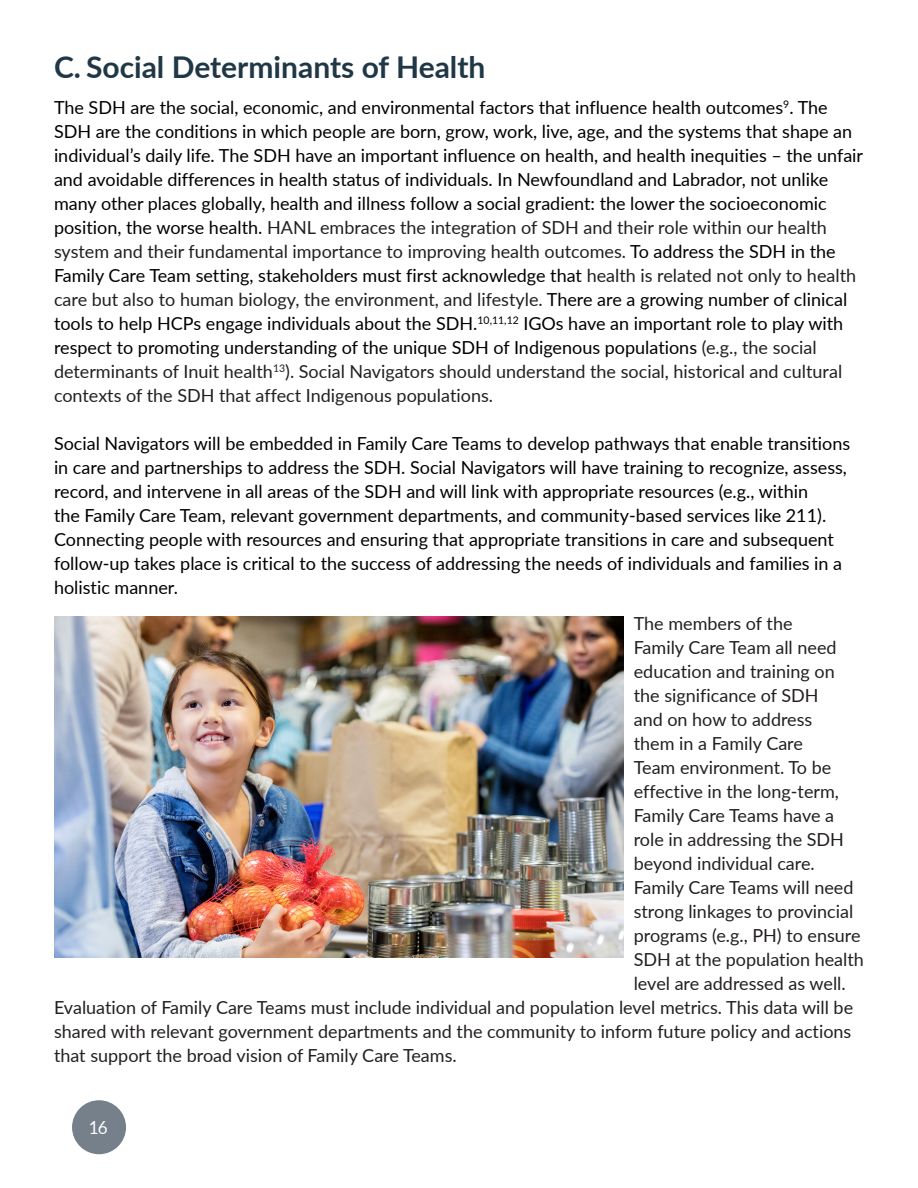
<style>
.page{position:relative;width:918px;height:1188px;background:#fff}
.page>*{position:absolute;margin:0;border:0;box-sizing:border-box;transform-origin:0 0}
.Heading_2{font:700 30px "Lato";color:#203746}
.t1{font:18px/24px "Lato";color:#000}
.t2{font:18px "Lato";color:#231f20}
.t3{font:18px "Lato";color:#fff;scale:.95 1}
.s1{color:#231f20}
</style>
<div class="page">
<div style="left:72px;top:1100px;width:54px;height:54px;background:#75808b;border-radius:50%"></div>
<img style="left:54px;top:617px;width:569px;height:341px">
<p class="Heading_2" style="left:54px;top:45px;width:433px">C. Social Determinants of Health</p>
<p class="t1" style="left:54px;top:95px;width:811px">The SDH are the social, economic, and environmental factors that influence health outcomes<sup>9</sup>. The SDH are the conditions in which people are born, grow, work, live, age, and the systems that shape an individual’s daily life. The SDH have an important influence on health, and health inequities – the unfair and avoidable differences in health status of individuals. In Newfoundland and Labrador, not unlike many other places globally, health and illness follow a social gradient: the lower the socioeconomic position, the worse health. <span class="s1">HANL embraces the integration of SDH and their role within our health system and their fundamental importance to improving health outcomes.</span> To address the SDH in the Family Care Team setting, stakeholders must first acknowledge that <span class="s1">health is related not only to health care but also to human biology, the environment, and lifestyle.</span> There are a growing number of clinical tools to help HCPs engage individuals about the SDH.<sup>10,11,12</sup> IGOs have an important role to play with respect to promoting understanding of the unique SDH of Indigenous populations <span class="s1">(e.g., the social determinants of Inuit health</span><sup>13</sup><span class="s1">). Social Navigators should understand the social, historical and cultural contexts of the SDH that affect Indigenous populations.</span></p>
<p class="t1" style="left:54px;top:431px;width:798px">Social Navigators will be embedded in Family Care Teams to develop pathways that enable transitions in care and partnerships to address the SDH. Social Navigators will have training to recognize, assess, record, and intervene in all areas of the SDH and will link with appropriate resources (e.g., within<br>the Family Care Team, relevant government departments, and community-based services like 211).<br>Connecting people with resources and ensuring that appropriate transitions in care and subsequent follow-up takes place is critical to the success of addressing the needs of individuals and families in a holistic manner.</p>
<p class="t2" style="left:634px;top:611px;width:160px">The members of the</p>
<p class="t2" style="left:634px;top:635px;width:204px">Family Care Team all need</p>
<p class="t2" style="left:634px;top:659px;width:203px">education and training on</p>
<p class="t2" style="left:634px;top:683px;width:186px">the significance of SDH</p>
<p class="t2" style="left:634px;top:707px;width:180px">and on how to address</p>
<p class="t2" style="left:634px;top:731px;width:171px">them in a Family Care</p>
<p class="t2" style="left:634px;top:755px;width:199px">Team environment. To be</p>
<p class="t2" style="left:634px;top:779px;width:207px">effective in the long-term,</p>
<p class="t2" style="left:634px;top:803px;width:202px">Family Care Teams have a</p>
<p class="t2" style="left:634px;top:827px;width:212px">role in addressing the SDH</p>
<p class="t2" style="left:634px;top:851px;width:183px">beyond individual care.</p>
<p class="t2" style="left:634px;top:875px;width:221px">Family Care Teams will need</p>
<p class="t2" style="left:634px;top:899px;width:221px">strong linkages to provincial</p>
<p class="t2" style="left:634px;top:923px;width:228px">programs (e.g., PH) to ensure</p>
<p class="t2" style="left:634px;top:947px;width:232px">SDH at the population health</p>
<p class="t2" style="left:634px;top:971px;width:214px">level are addressed as well.</p>
<p class="t2" style="left:54px;top:995px;width:801px">Evaluation of Family Care Teams must include individual and population level metrics. This data will be</p>
<p class="t2" style="left:54px;top:1019px;width:799px">shared with relevant government departments and the community to inform future policy and actions</p>
<p class="t2" style="left:54px;top:1043px;width:404px">that support the broad vision of Family Care Teams.</p>
<p class="t3" style="left:89px;top:1115px;width:22px">16</p>
</div>
